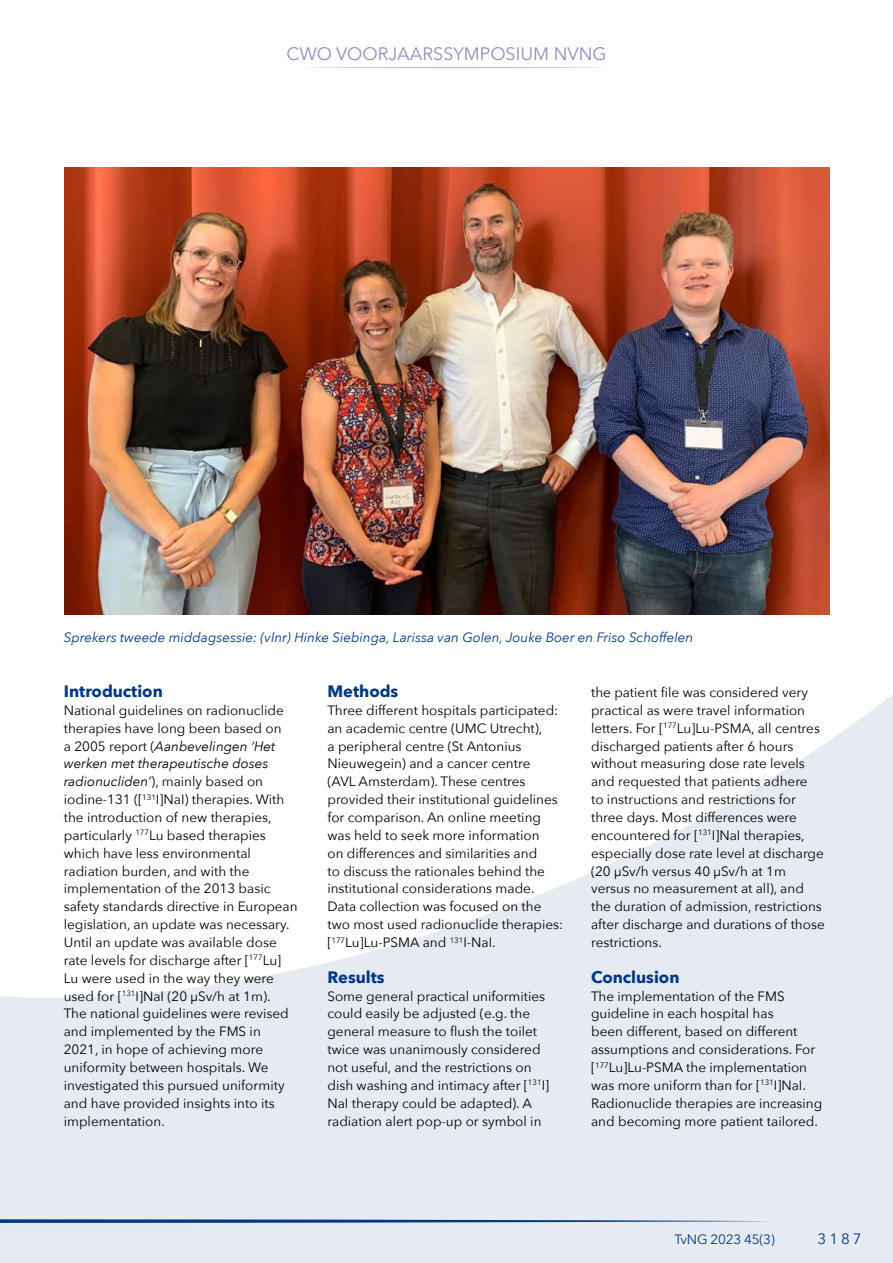
<style>
.page{position:relative;width:893px;height:1263px;background:#fff}
.page>*{position:absolute;margin:0;border:0;box-sizing:border-box;transform-origin:0 0}
.t1{font:18px "Avenir Next";color:#908eba}
.t2{font:700 16.5px "Avenir Next";color:#003882}
.t3{font:15px "Avenir Next";color:#003882}
.t4{font:13.5px/17.9px "Avenir Next";color:#000}
.t5{font:italic 13.5px "Avenir Next";color:#003882}
.t6{font:13.5px "Avenir Next";letter-spacing:-.015em;color:#003882}
.s1{font-style:italic}
</style>
<div class="page">
<div style="left:0;top:544px;width:893px;height:719px;background:#e6ebf2"></div>
<svg style="left:456px;top:68px;width:437px;height:857px;fill:#fff"></svg>
<div style="left:0;top:68px;width:456px;height:930px;background:#fff"></div>
<svg style="left:0;top:1219px;width:769px;height:4px"></svg>
<svg style="left:310px;top:67px;width:292px;height:1px"></svg>
<img style="left:65px;top:168px;width:764px;height:446px">
<h1 class="t1" style="left:287px;top:38px;width:321px">CWO VOORJAARSSYMPOSIUM NVNG</h1>
<p class="t5" style="left:64px;top:626px;width:631px">Sprekers tweede middagsessie: (vlnr) Hinke Siebinga, Larissa van Golen, Jouke Boer en Friso Schoffelen</p>
<p class="t2" style="left:327px;top:677px;width:72px">Methods</p>
<p class="t4" style="left:327px;top:701px;width:237px">Three different hospitals participated: an academic centre (UMC Utrecht),<br>a peripheral centre (St Antonius Nieuwegein) and a cancer centre<br>(AVL Amsterdam). These centres provided their institutional guidelines for comparison. An online meeting was held to seek more information<br>on differences and similarities and<br>to discuss the rationales behind the institutional considerations made.<br>Data collection was focused on the two most used radionuclide therapies: [<sup>177</sup>Lu]Lu-PSMA and <sup>131</sup>I-NaI.</p>
<p class="t2" style="left:327px;top:963px;width:59px">Results</p>
<p class="t4" style="left:327px;top:986px;width:223px">Some general practical uniformities could easily be adjusted (e.g. the general measure to flush the toilet twice was unanimously considered not useful, and the restrictions on dish washing and intimacy after [<sup>131</sup>I] NaI therapy could be adapted). A radiation alert pop-up or symbol in</p>
<p class="t2" style="left:64px;top:677px;width:101px">Introduction</p>
<p class="t4" style="left:64px;top:701px;width:235px">National guidelines on radionuclide therapies have long been based on<br>a 2005 report (<span class="s1">Aanbevelingen ‘Het werken met therapeutische doses radionucliden’</span>), mainly based on iodine-131 ([<sup>131</sup>I]NaI) therapies. With the introduction of new therapies, particularly <sup>177</sup>Lu based therapies which have less environmental radiation burden, and with the implementation of the 2013 basic safety standards directive in European legislation, an update was necessary.<br>Until an update was available dose rate levels for discharge after [<sup>177</sup>Lu] Lu were used in the way they were used for [<sup>131</sup>I]NaI (20 µSv/h at 1m).<br>The national guidelines were revised and implemented by the FMS in 2021, in hope of achieving more uniformity between hospitals. We investigated this pursued uniformity and have provided insights into its implementation.</p>
<p class="t4" style="left:591px;top:683px;width:235px">the patient file was considered very practical as were travel information letters. For [<sup>177</sup>Lu]Lu-PSMA, all centres discharged patients after 6 hours without measuring dose rate levels and requested that patients adhere<br>to instructions and restrictions for three days. Most differences were encountered for [<sup>131</sup>I]NaI therapies, especially dose rate level at discharge (20 µSv/h versus 40 µSv/h at 1m versus no measurement at all), and the duration of admission, restrictions after discharge and durations of those restrictions.</p>
<p class="t2" style="left:591px;top:963px;width:90px">Conclusion</p>
<p class="t4" style="left:591px;top:986px;width:233px">The implementation of the FMS guideline in each hospital has<br>been different, based on different assumptions and considerations. For [<sup>177</sup>Lu]Lu-PSMA the implementation was more uniform than for [<sup>131</sup>I]NaI.<br>Radionuclide therapies are increasing and becoming more patient tailored.</p>
<p class="t6" style="left:674px;top:1228px;width:102px">TvNG 2023 45(3)</p>
<p class="t3" style="left:818px;top:1226px;width:45px">3187</p>
</div>
